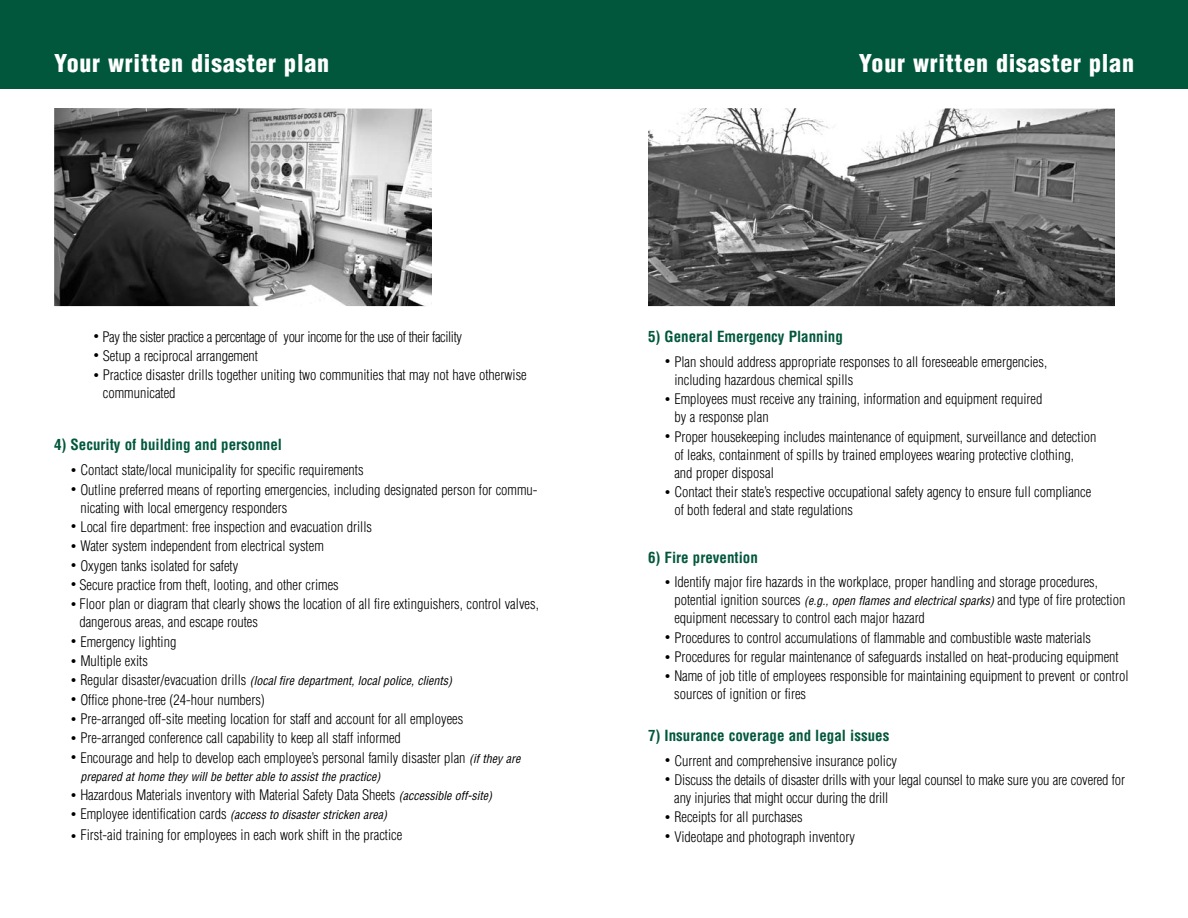
<style>
.page{position:relative;width:1188px;height:918px;background:#fff}
.page>*{position:absolute;margin:0;border:0;box-sizing:border-box;transform-origin:0 0}
.t1{font:900 condensed 24px "Helvetica";letter-spacing:.03em;color:#fff}
.t2{font:700 condensed 15px "Helvetica";color:#00573c}
.t3{font:300 condensed 14.25px/18px "Helvetica";color:#000}
.t4{font:300 condensed 14.25px "Helvetica";letter-spacing:-.025em;color:#000}
.t5{font:italic condensed 12px "Helvetica";color:#000}
.s1{font-size:10.5px}
.s2{font-weight:300;font-style:normal;font-size:10.5px}
.s3{font-weight:300;font-style:normal;font-size:14.25px}
.s4{font-weight:400;font-style:italic;font-size:12px}
</style>
<div class="page">
<img style="left:54px;top:108px;width:378px;height:198px">
<div style="left:0;top:0;width:1188px;height:89px;background:#00573c"></div>
<img style="left:648px;top:108px;width:467px;height:198px">
<h1 class="t1" style="left:54px;top:48px;width:277px">Your written disaster plan</h1>
<p class="t4" style="left:93px;top:328px;width:371px"><span class="s1">•</span> Pay the sister practice a percentage of your income for the use of their facility</p>
<p class="t3" style="left:93px;top:347px;width:167px"><span class="s1">•</span> Setup a reciprocal arrangement</p>
<p class="t3" style="left:103px;top:366px;width:425px;text-indent:-10px"><span class="s1">•</span> Practice disaster drills together uniting two communities that may not have otherwise communicated</p>
<p class="t2" style="left:54px;top:436px;width:230px">4) Security of building and personnel</p>
<p class="t3" style="left:70px;top:461px;width:295px"><span class="s1">•</span> Contact state/local municipality for specific requirements</p>
<p class="t3" style="left:80px;top:480px;width:459px;text-indent:-10px"><span class="s1">•</span> Outline preferred means of reporting emergencies, including designated person for commu&shy;nicating with local emergency responders</p>
<p class="t3" style="left:70px;top:518px;width:303px"><span class="s1">•</span> Local fire department: free inspection and evacuation drills</p>
<p class="t3" style="left:70px;top:537px;width:255px"><span class="s1">•</span> Water system independent from electrical system</p>
<p class="t3" style="left:70px;top:556px;width:169px"><span class="s1">•</span> Oxygen tanks isolated for safety</p>
<p class="t3" style="left:70px;top:576px;width:270px"><span class="s1">•</span> Secure practice from theft, looting, and other crimes</p>
<p class="t3" style="left:79px;top:595px;width:461px;text-indent:-9px"><span class="s1">•</span> Floor plan or diagram that clearly shows the location of all fire extinguishers, control valves, dangerous areas, and escape routes</p>
<p class="t3" style="left:70px;top:632px;width:107px"><span class="s1">•</span> Emergency lighting</p>
<p class="t3" style="left:70px;top:652px;width:79px"><span class="s1">•</span> Multiple exits</p>
<p class="t5" style="left:70px;top:673px;width:383px"><span class="s2">•</span> <span class="s3">Regular disaster/evacuation drills</span> (local fire department, local police, clients)</p>
<p class="t3" style="left:70px;top:690px;width:196px"><span class="s1">•</span> Office phone-tree (24-hour numbers)</p>
<p class="t3" style="left:70px;top:710px;width:394px"><span class="s1">•</span> Pre-arranged off-site meeting location for staff and account for all employees</p>
<p class="t3" style="left:70px;top:729px;width:332px"><span class="s1">•</span> Pre-arranged conference call capability to keep all staff informed</p>
<p class="t3" style="left:70px;top:749px;width:451px"><span class="s1">•</span> Encourage and help to develop each employee’s personal family disaster plan <span class="s4">(if they are</span></p>
<p class="t5" style="left:80px;top:769px;width:302px">prepared at home they will be better able to assist the practice)</p>
<p class="t3" style="left:70px;top:786px;width:423px"><span class="s1">•</span> Hazardous Materials inventory with Material Safety Data Sheets <span class="s4">(accessible off-site)</span></p>
<p class="t5" style="left:70px;top:808px;width:318px"><span class="s2">•</span> <span class="s3">Employee identification cards</span> (access to disaster stricken area)</p>
<p class="t3" style="left:70px;top:825px;width:333px"><span class="s1">•</span> First-aid training for employees in each work shift in the practice</p>
<h1 class="t1" style="left:859px;top:48px;width:277px">Your written disaster plan</h1>
<p class="t2" style="left:648px;top:327px;width:196px">5) General Emergency Planning</p>
<p class="t3" style="left:674px;top:353px;width:374px;text-indent:-10px"><span class="s1">•</span> Plan should address appropriate responses to all foreseeable emergencies, including hazardous chemical spills</p>
<p class="t3" style="left:674px;top:390px;width:370px;text-indent:-10px"><span class="s1">•</span> Employees must receive any training, information and equipment required by a response plan</p>
<p class="t3" style="left:674px;top:427px;width:424px;text-indent:-10px"><span class="s1">•</span> Proper housekeeping includes maintenance of equipment, surveillance and detection of leaks, containment of spills by trained employees wearing protective clothing,<br>and proper disposal</p>
<p class="t3" style="left:674px;top:483px;width:418px;text-indent:-10px"><span class="s1">•</span> Contact their state’s respective occupational safety agency to ensure full compliance of both federal and state regulations</p>
<p class="t2" style="left:648px;top:548px;width:111px">6) Fire prevention</p>
<p class="t3" style="left:674px;top:573px;width:453px;text-indent:-10px"><span class="s1">•</span> Identify major fire hazards in the workplace, proper handling and storage procedures, potential ignition sources <span class="s4">(e.g., open flames and electrical sparks)</span> and type of fire protection equipment necessary to control each major hazard</p>
<p class="t3" style="left:664px;top:629px;width:428px"><span class="s1">•</span> Procedures to control accumulations of flammable and combustible waste materials</p>
<p class="t3" style="left:664px;top:648px;width:456px"><span class="s1">•</span> Procedures for regular maintenance of safeguards installed on heat-producing equipment</p>
<p class="t3" style="left:674px;top:667px;width:456px;text-indent:-10px"><span class="s1">•</span> Name of job title of employees responsible for maintaining equipment to prevent or control sources of ignition or fires</p>
<p class="t2" style="left:648px;top:726px;width:243px">7) Insurance coverage and legal issues</p>
<p class="t3" style="left:664px;top:751px;width:234px"><span class="s1">•</span> Current and comprehensive insurance policy</p>
<p class="t3" style="left:674px;top:771px;width:452px;text-indent:-10px"><span class="s1">•</span> Discuss the details of disaster drills with your legal counsel to make sure you are covered for any injuries that might occur during the drill</p>
<p class="t3" style="left:664px;top:808px;width:140px"><span class="s1">•</span> Receipts for all purchases</p>
<p class="t3" style="left:664px;top:827px;width:192px"><span class="s1">•</span> Videotape and photograph inventory</p>
</div>
